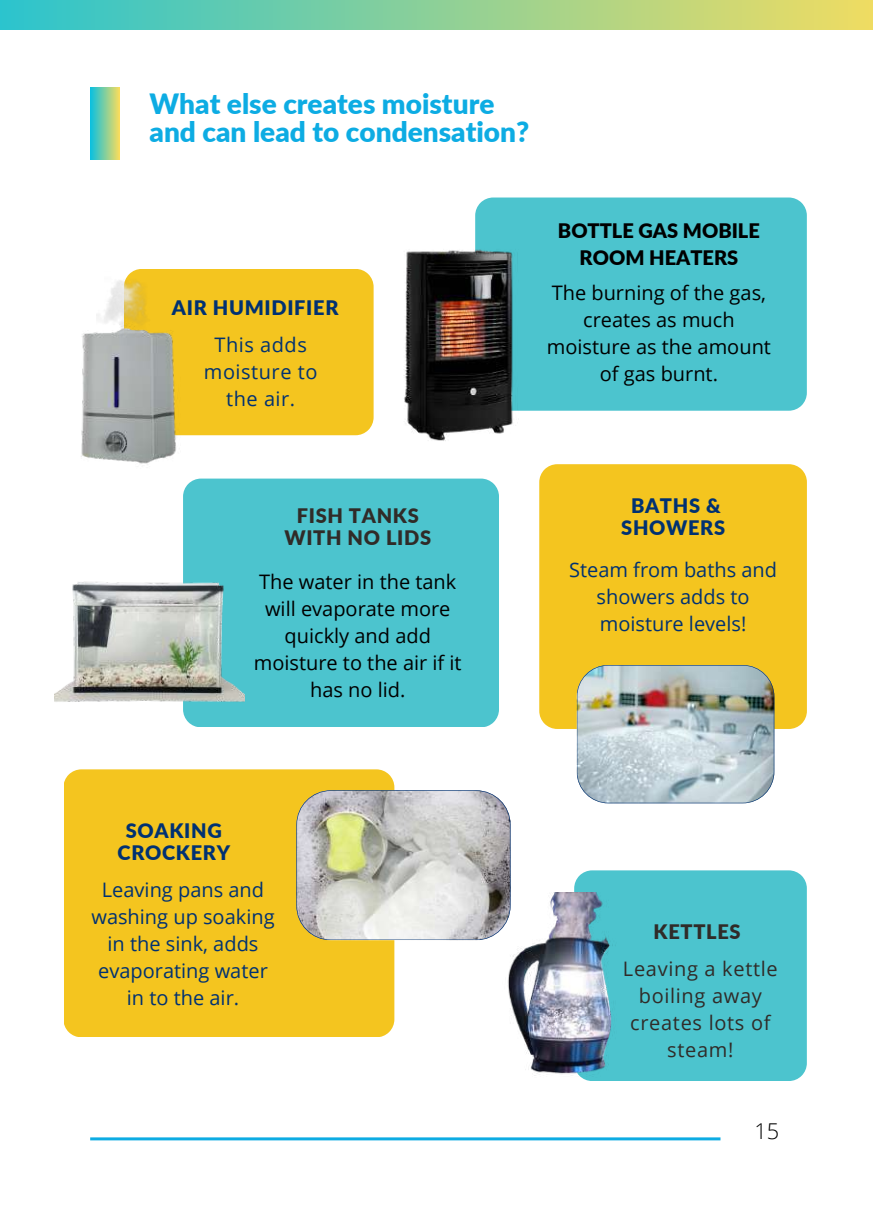
<style>
.page{position:relative;width:873px;height:1224px;background:#fff}
.page>*{position:absolute;margin:0;border:0;box-sizing:border-box;transform-origin:0 0}
.t1{font:900 28px/28.4px "Lato";color:#0dace3}
.t2{font:300 21.8px "Open Sans";color:#000}
.t3{font:20px/27px "Open Sans";color:#000;text-align:center}
.t4{font:20px/27px "Open Sans";color:#003172;text-align:center}
.t5{font:20px/27px "Open Sans";letter-spacing:.035em;color:#302b28;text-align:center}
.t6{font:900 20px/22.4px "Lato";letter-spacing:.035em;color:#003172;text-align:center}
.t7{font:900 20px/27px "Lato";color:#000;text-align:center}
.t8{font:900 20px/22.4px "Lato";letter-spacing:.035em;color:#302b28;text-align:center}
.t9{font:20px/27px "Open Sans";letter-spacing:.025em;color:#003172;text-align:center}
</style>
<div class="page">
<div style="left:0;top:0;width:873px;height:30px;background:linear-gradient(to right,#2bc4ce,#efdc62)"></div>
<hr style="left:90px;top:1137px;width:630px;height:3px;background:#0dace3">
<div style="left:183px;top:479px;width:316px;height:248px;background:#4cc4ce"></div>
<div style="left:210px;top:269px;width:164px;height:166px;background:#f4c51f"></div>
<img style="left:81px;top:269px;width:129px;height:195px">
<img style="left:97px;top:272px;width:61px;height:61px">
<img style="left:54px;top:575px;width:191px;height:143px">
<div style="left:539px;top:464px;width:268px;height:265px;background:#f4c51f"></div>
<div style="left:475px;top:198px;width:332px;height:213px;background:#4cc4ce"></div>
<img style="left:404px;top:219px;width:154px;height:222px">
<div style="left:574px;top:870px;width:233px;height:211px;background:#4cc4ce"></div>
<img style="left:507px;top:893px;width:134px;height:184px">
<div style="left:64px;top:769px;width:330px;height:268px;background:#f4c51f"></div>
<svg style="left:296px;top:790px;width:215px;height:150px;background:#c5c5bc"></svg>
<img style="left:577px;top:665px;width:197px;height:138px">
<svg style="left:90px;top:87px;width:29px;height:73px;background:#7dcea0"></svg>
<h1 class="t1" style="left:150px;top:89px;width:381px">What else creates moisture and can lead to condensation?</h1>
<p class="t6" style="left:172px;top:296px;width:168px">AIR HUMIDIFIER</p>
<p class="t9" style="left:204px;top:331px;width:115px">This adds moisture to the air.</p>
<p class="t7" style="left:558px;top:217px;width:203px">BOTTLE GAS MOBILE<br>ROOM HEATERS</p>
<p class="t3" style="left:547px;top:279px;width:226px">The burning of the gas, creates as much moisture as the amount of gas burnt.</p>
<p class="t8" style="left:284px;top:504px;width:148px">FISH TANKS<br>WITH NO LIDS</p>
<p class="t3" style="left:254px;top:567px;width:209px">The water in the tank will evaporate more quickly and add moisture to the air if it has no lid.</p>
<p class="t6" style="left:621px;top:494px;width:105px">BATHS &amp;<br>SHOWERS</p>
<p class="t4" style="left:569px;top:556px;width:210px">Steam from baths and showers adds to moisture levels!</p>
<p class="t6" style="left:118px;top:819px;width:114px">SOAKING<br>CROCKERY</p>
<p class="t4" style="left:91px;top:876px;width:185px">Leaving pans and washing up soaking in the sink, adds evaporating water in to the air.</p>
<p class="t8" style="left:654px;top:920px;width:89px">KETTLES</p>
<p class="t5" style="left:623px;top:955px;width:156px">Leaving a kettle boiling away creates lots of steam!</p>
<p class="t2" style="left:754px;top:1116px;width:26px">15</p>
</div>
